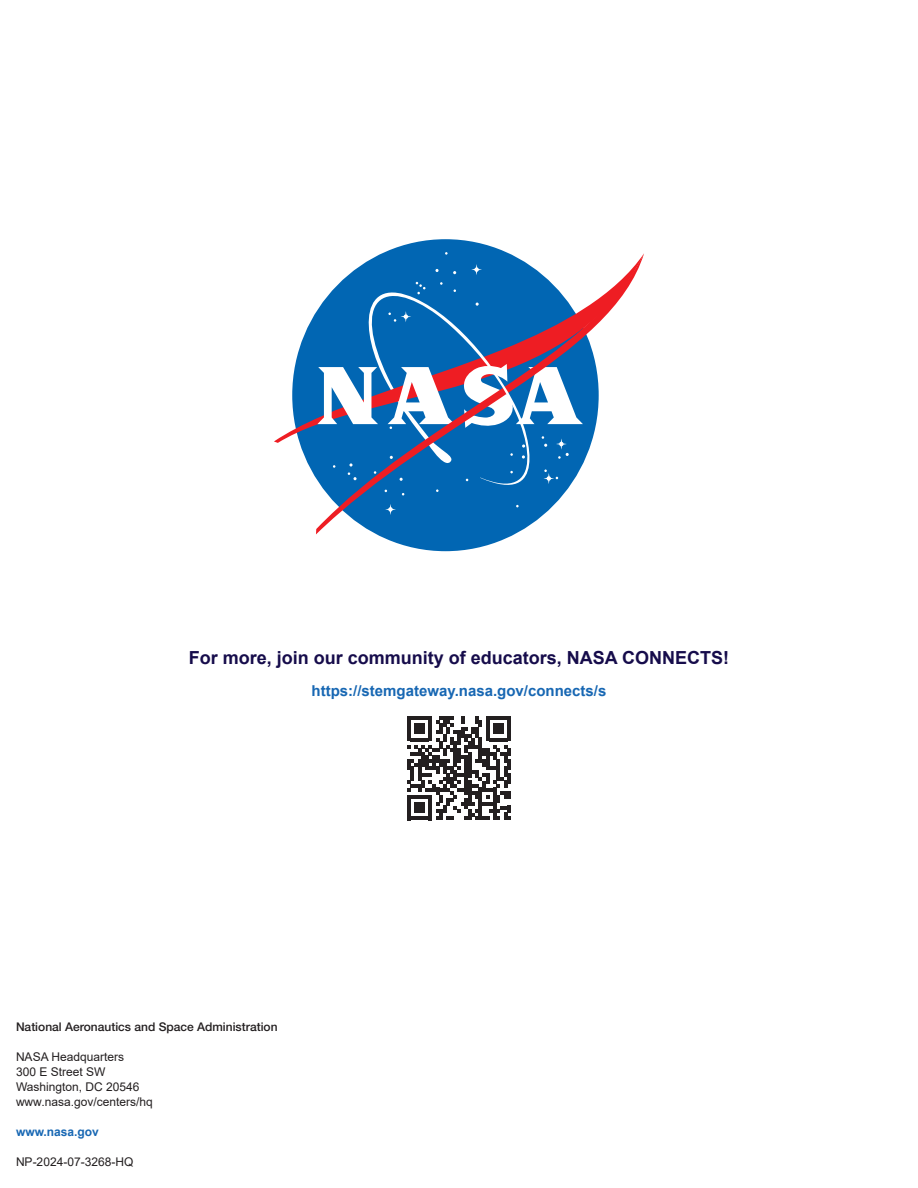
<style>
.page{position:relative;width:918px;height:1188px;background:#fff}
.page>*{position:absolute;margin:0;border:0;box-sizing:border-box;transform-origin:0 0}
.t1{font:700 18px "Arial";color:#160c4b}
.t2{font:700 15px "Arial";color:#1767b3}
.CAPTIONS{font:12px "Arial";color:#231f20}
.t3{font:500 12px "Helvetica Neue LT Std";color:#231f20}
.CAPTIONS-2{font:700 12px "Arial";color:#1767b3}
</style>
<div class="page">
<div style="left:292px;top:239px;width:307px;height:312px;background:#0166b3;border-radius:50%"></div>
<svg style="left:274px;top:312px;width:42px;height:131px"></svg>
<svg style="left:316px;top:253px;width:328px;height:281px;fill:#fff"></svg>
<svg style="left:350px;top:274px;width:199px;height:234px"></svg>
<svg style="left:407px;top:716px;width:104px;height:104px"></svg>
<h2 class="t1" style="left:189px;top:645px;width:542px">For more, join our community of educators, NASA CONNECTS!</h2>
<p class="t2" style="left:312px;top:680px;width:296px">https://stemgateway.nasa.gov/connects/s</p>
<p class="t3" style="left:16px;top:1020px;width:263px">National Aeronautics and Space Administration</p>
<p class="CAPTIONS" style="left:16px;top:1049px;width:110px">NASA Headquarters</p>
<p class="CAPTIONS" style="left:16px;top:1064px;width:91px">300 E Street SW</p>
<p class="CAPTIONS" style="left:16px;top:1079px;width:125px">Washington, DC 20546</p>
<p class="CAPTIONS" style="left:16px;top:1094px;width:138px">www.nasa.gov/centers/hq</p>
<p class="CAPTIONS-2" style="left:16px;top:1124px;width:84px">www.nasa.gov</p>
<p class="CAPTIONS" style="left:16px;top:1154px;width:119px">NP-2024-07-3268-HQ</p>
</div>
